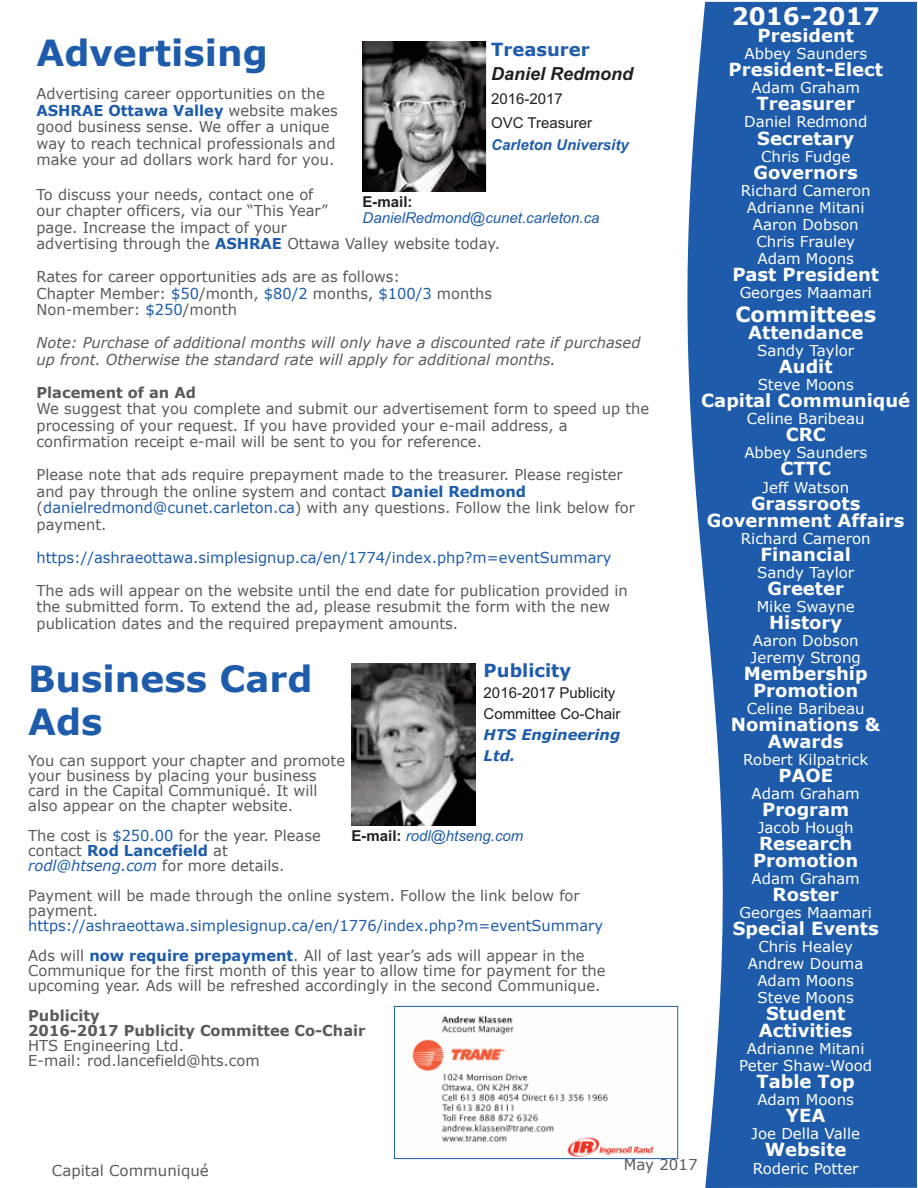
<style>
.page{position:relative;width:918px;height:1188px;background:#fff}
.page>*{position:absolute;margin:0;border:0;box-sizing:border-box;transform-origin:0 0}
.t1{font:700 36px/43.2px "Verdana";color:#1e5cab}
.t2{font:700 24px "Verdana";color:#fff}
.t3{font:700 21px "Verdana";color:#fff}
.t4{font:700 18px/17.1px "Verdana";color:#fff;text-align:center}
.t5{font:700 18px "Verdana";color:#1e5cab}
.t6{font:italic 700 18px "Arial";color:#231f20}
.t7{font:15px/16.5px "Verdana";color:#595b57}
.t8{font:15px/17.1px "Verdana";color:#fff;text-align:center}
.t9{font:15px/30px "Verdana";color:#1e5cab}
.t10{font:italic 15px/16.5px "Verdana";color:#595b57}
.t11{font:700 15px/15px "Verdana";color:#595b57}
.t12{font:15px/21px "Arial";color:#231f20}
.t13{font:italic 15px "Arial";color:#1e5cab}
.t14{font:italic 700 15px "Arial";color:#1e5cab}
.t15{font:700 15px "Arial";color:#231f20}
.t16{font:italic 700 14.7px/21px "Verdana";color:#1e5cab}
.s1{font-weight:700;color:#1e5cab}
.s2{color:#1e5cab}
.s3{font-style:italic;color:#1e5cab}
.s4{color:#595b57}
.s5{font-weight:700}
.s6{font-weight:700;font-style:normal;color:#231f20}
.s7{font-weight:700;font-size:30px;color:#fff}
</style>
<div class="page">
<svg style="left:687px;top:2px;width:230px;height:1186px;background:#3069b1"></svg>
<img style="left:352px;top:664px;width:123px;height:161px">
<img style="left:362px;top:42px;width:125px;height:150px">
<img style="left:412px;top:1015px;width:242px;height:142px">
<div style="left:394px;top:1006px;width:284px;height:153px;border:1px solid #1e5cab"></div>
<h2 class="t2" style="left:732px;top:1px;width:150px">2016-2017</h2>
<p class="t4" style="left:758px;top:27px;width:98px">President</p>
<p class="t8" style="left:744px;top:45px;width:124px">Abbey Saunders</p>
<p class="t4" style="left:729px;top:61px;width:156px">President-Elect</p>
<p class="t8" style="left:752px;top:79px;width:110px">Adam Graham</p>
<p class="t4" style="left:757px;top:95px;width:100px">Treasurer</p>
<p class="t8" style="left:744px;top:113px;width:125px">Daniel Redmond</p>
<p class="t4" style="left:757px;top:129px;width:99px">Secretary</p>
<p class="t8" style="left:761px;top:147px;width:91px">Chris Fudge</p>
<p class="t4" style="left:754px;top:163px;width:106px">Governors</p>
<p class="t8" style="left:741px;top:181px;width:131px">Richard Cameron<br>Adrianne Mitani<br>Aaron Dobson<br>Chris Frauley<br>Adam Moons</p>
<p class="t4" style="left:732px;top:265px;width:148px">Past President</p>
<p class="t8" style="left:740px;top:283px;width:134px">Georges Maamari</p>
<h3 class="t3" style="left:735px;top:301px;width:142px">Committees</h3>
<p class="t4" style="left:748px;top:324px;width:117px">Attendance</p>
<p class="t8" style="left:757px;top:342px;width:99px">Sandy Taylor</p>
<p class="t4" style="left:779px;top:358px;width:55px">Audit</p>
<p class="t8" style="left:758px;top:376px;width:98px">Steve Moons</p>
<p class="t4" style="left:701px;top:392px;width:210px">Capital Communiqué</p>
<p class="t8" style="left:747px;top:410px;width:119px">Celine Baribeau</p>
<p class="t4" style="left:786px;top:426px;width:42px">CRC</p>
<p class="t8" style="left:744px;top:444px;width:124px">Abbey Saunders</p>
<p class="t4" style="left:780px;top:460px;width:52px">CTTC</p>
<p class="t8" style="left:762px;top:478px;width:89px">Jeff Watson</p>
<p class="t4" style="left:707px;top:494px;width:199px">Grassroots<br>Government Affairs</p>
<p class="t8" style="left:741px;top:529px;width:131px">Richard Cameron</p>
<p class="t4" style="left:761px;top:545px;width:92px">Financial</p>
<p class="t8" style="left:757px;top:563px;width:99px">Sandy Taylor</p>
<p class="t4" style="left:767px;top:579px;width:78px">Greeter</p>
<p class="t8" style="left:757px;top:597px;width:100px">Mike Swayne</p>
<p class="t4" style="left:769px;top:613px;width:75px">History</p>
<p class="t8" style="left:751px;top:631px;width:112px;text-align:left">Aaron Dobson<br>Jeremy Strong</p>
<p class="t4" style="left:744px;top:664px;width:125px">Membership<br>Promotion</p>
<p class="t8" style="left:747px;top:699px;width:119px">Celine Baribeau</p>
<p class="t4" style="left:731px;top:715px;width:151px">Nominations &amp;<br>Awards</p>
<p class="t8" style="left:743px;top:750px;width:127px">Robert Kilpatrick</p>
<p class="t4" style="left:778px;top:766px;width:56px">PAOE</p>
<p class="t8" style="left:752px;top:784px;width:110px">Adam Graham</p>
<p class="t4" style="left:762px;top:800px;width:89px">Program</p>
<p class="t8" style="left:758px;top:818px;width:98px">Jacob Hough</p>
<p class="t4" style="left:753px;top:834px;width:107px">Research<br>Promotion</p>
<p class="t8" style="left:752px;top:870px;width:110px">Adam Graham</p>
<p class="t4" style="left:773px;top:885px;width:68px">Roster</p>
<p class="t8" style="left:740px;top:904px;width:134px">Georges Maamari</p>
<p class="t4" style="left:733px;top:919px;width:148px">Special Events</p>
<p class="t8" style="left:748px;top:938px;width:117px">Chris Healey<br>Andrew Douma<br>Adam Moons<br>Steve Moons</p>
<p class="t4" style="left:759px;top:1005px;width:95px">Student<br>Activities</p>
<p class="t8" style="left:739px;top:1040px;width:135px">Adrianne Mitani<br>Peter Shaw-Wood</p>
<p class="t4" style="left:757px;top:1073px;width:100px">Table Top</p>
<p class="t8" style="left:757px;top:1091px;width:98px">Adam Moons</p>
<p class="t4" style="left:786px;top:1107px;width:41px">YEA</p>
<p class="t8" style="left:751px;top:1125px;width:110px">Joe Della Valle</p>
<p class="t4" style="left:765px;top:1141px;width:83px">Website</p>
<p class="t8" style="left:753px;top:1159px;width:107px">Roderic Potter</p>
<h1 class="t1" style="left:36px;top:30px;width:233px">Advertising</h1>
<p class="t7" style="left:36px;top:85px;width:303px">Advertising career opportunities on the <span class="s1">ASHRAE Ottawa Valley</span> website makes good business sense. We offer a unique way to reach technical professionals and make your ad dollars work hard for you.</p>
<p class="t7" style="left:37px;top:186px;width:465px">To discuss your needs, contact one of<br>our chapter officers, via our “This Year”<br>page. Increase the impact of your<br>advertising through the <span class="s1">ASHRAE</span> Ottawa Valley website today.</p>
<p class="t7" style="left:37px;top:268px;width:457px">Rates for career opportunities ads are as follows:<br>Chapter Member: <span class="s2">$50</span>/month, <span class="s2">$80/2</span> months, <span class="s2">$100/3</span> months<br>Non-member: <span class="s2">$250</span>/month</p>
<p class="t10" style="left:37px;top:334px;width:605px">Note: Purchase of additional months will only have a discounted rate if purchased up front. Otherwise the standard rate will apply for additional months.</p>
<p class="t11" style="left:37px;top:384px;width:161px">Placement of an Ad</p>
<p class="t7" style="left:37px;top:400px;width:614px">We suggest that you complete and submit our advertisement form to speed up the processing of your request. If you have provided your e-mail address, a confirmation receipt e-mail will be sent to you for reference.</p>
<p class="t7" style="left:37px;top:466px;width:600px">Please note that ads require prepayment made to the treasurer. Please register and pay through the online system and contact <span class="s1">Daniel Redmond </span>(<span class="s2">danielredmond@cunet.carleton.ca</span>) with any questions. Follow the link below for payment.</p>
<p class="t9" style="left:37px;top:542px;width:576px">https://ashraeottawa.simplesignup.ca/en/1774/index.php?m=eventSummary</p>
<p class="t7" style="left:37px;top:582px;width:593px">The ads will appear on the website until the end date for publication provided in the submitted form. To extend the ad, please resubmit the form with the new publication dates and the required prepayment amounts.</p>
<p class="t5" style="left:491px;top:37px;width:100px">Treasurer</p>
<p class="t6" style="left:491px;top:63px;width:144px">Daniel Redmond</p>
<p class="t12" style="left:491px;top:86px;width:102px;line-height:24px">2016-2017<br>OVC Treasurer</p>
<p class="t14" style="left:491px;top:136px;width:139px">Carleton University</p>
<p class="t15" style="left:363px;top:193px;width:52px">E-mail:</p>
<p class="t13" style="left:363px;top:209px;width:239px">DanielRedmond@cunet.carleton.ca</p>
<p class="t5" style="left:484px;top:659px;width:89px">Publicity</p>
<p class="t12" style="left:484px;top:682px;width:138px">2016-2017 Publicity<br>Committee Co-Chair</p>
<p class="t16" style="left:484px;top:723px;width:138px">HTS Engineering<br>Ltd.</p>
<h1 class="t1" style="left:28px;top:656px;width:286px">Business Card<br>Ads</h1>
<p class="t7" style="left:28px;top:753px;width:318px;line-height:15px">You can support your chapter and promote your business by placing your business card in the Capital Communiqué. It will also appear on the chapter website.</p>
<p class="t7" style="left:28px;top:828px;width:294px;line-height:15px">The cost is <span class="s2">$250.00</span> for the year. Please contact <span class="s1">Rod Lancefield</span> at <span class="s3">rodl@htseng.com</span> for more details.</p>
<p class="t7" style="left:28px;top:888px;width:553px;line-height:15px">Payment will be made through the online system. Follow the link below for payment.</p>
<p class="t9" style="left:28px;top:910px;width:576px">https://ashraeottawa.simplesignup.ca/en/1776/index.php?m=eventSummary<br><span class="s4">Ads will</span> <span class="s5">now require prepayment</span><span class="s4">. All of last year’s ads will appear in the</span></p>
<p class="t7" style="left:28px;top:963px;width:579px;line-height:15px">Communique for the first month of this year to allow time for payment for the upcoming year. Ads will be refreshed accordingly in the second Communique.</p>
<p class="t11" style="left:28px;top:1008px;width:339px">Publicity<br>2016-2017 Publicity Committee Co-Chair</p>
<p class="t7" style="left:28px;top:1038px;width:233px;line-height:15px">HTS Engineering Ltd.<br>E-mail: rod.lancefield@hts.com</p>
<p class="t13" style="left:352px;top:827px;width:173px"><span class="s6">E-mail:</span> rodl@htseng.com</p>
<p class="t7" style="left:3px;top:1162px;width:207px"><span class="s7">10</span> Capital Communiqué</p>
<p class="t7" style="left:624px;top:1156px;width:75px">May 2017</p>
</div>
